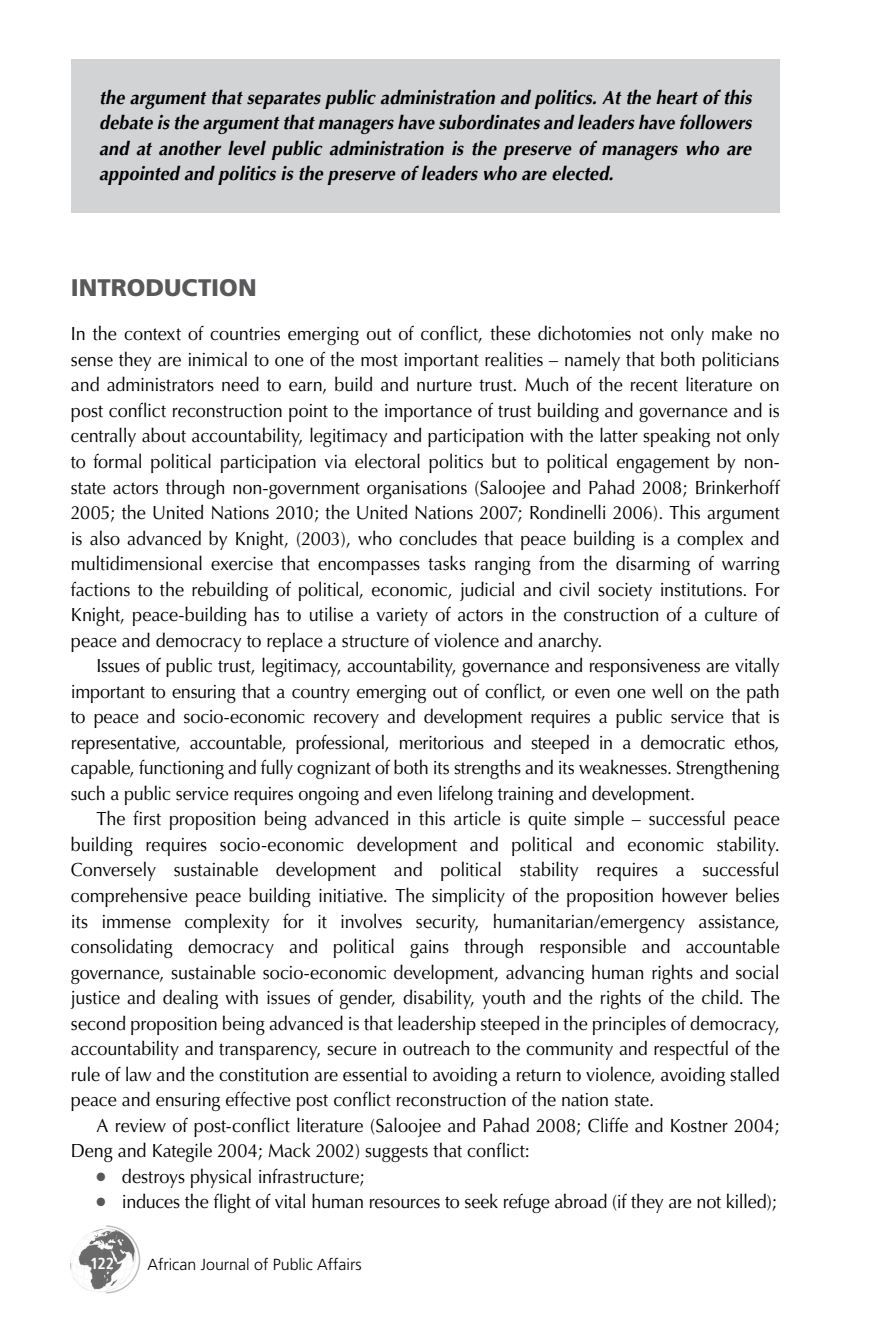
<style>
.page{position:relative;width:879px;height:1333px;background:#fff}
.page>*{position:absolute;margin:0;border:0;box-sizing:border-box;transform-origin:0 0}
.t1{font:900 24px "Frutiger";color:#58595b}
.t2{font:19px/25.6px "Optima";letter-spacing:-.01em;color:#000;text-align:justify;scale:.95 1}
.t3{font:italic 700 19px/25.6px "Optima";color:#000;text-align:justify;scale:.95 1}
.t4{font:300 16px "Frutiger";color:#000}
.t5{font:700 condensed 16px "Frutiger";color:#fff}
.s1{color:#58595b}
</style>
<div class="page">
<img style="left:70px;top:1228px;width:35px;height:64px">
<svg style="left:105px;top:1225px;width:36px;height:69px"></svg>
<div style="left:71px;top:60px;width:709px;height:153px;background:#d1d3d4"></div>
<p class="t3" style="left:99px;top:85px;width:688px">the argument that separates public administration and politics. At the heart of this debate is the argument that managers have subordinates and leaders have followers and at another level public administration is the preserve of managers who are appointed and politics is the preserve of leaders who are elected.</p>
<p class="t1" style="left:71px;top:273px;width:187px">INTRODUCTION</p>
<p class="t2" style="left:71px;top:321px;width:748px">In the context of countries emerging out of conflict, these dichotomies not only make no sense they are inimical to one of the most important realities – namely that both politicians and administrators need to earn, build and nurture trust. Much of the recent literature on post conflict reconstruction point to the importance of trust building and governance and is centrally about accountability, legitimacy and participation with the latter speaking not only to formal political participation via electoral politics but to political engagement by non&shy;state actors through non-government organisations (Saloojee and Pahad 2008; Brinkerhoff 2005; the United Nations 2010; the United Nations 2007; Rondinelli 2006). This argument is also advanced by Knight, (2003), who concludes that peace building is a complex and multidimensional exercise that encompasses tasks ranging from the disarming of warring factions to the rebuilding of political, economic, judicial and civil society institutions. For Knight, peace-building has to utilise a variety of actors in the construction of a culture of peace and democracy to replace a structure of violence and anarchy.</p>
<p class="t2" style="left:71px;top:653px;width:747px;text-indent:26px">Issues of public trust, legitimacy, accountability, governance and responsiveness are vitally important to ensuring that a country emerging out of conflict, or even one well on the path to peace and socio-economic recovery and development requires a public service that is representative, accountable, professional, meritorious and steeped in a democratic ethos, capable, functioning and fully cognizant of both its strengths and its weaknesses. Strengthening such a public service requires ongoing and even lifelong training and development.</p>
<p class="t2" style="left:71px;top:806px;width:748px;text-indent:26px">The first proposition being advanced in this article is quite simple – successful peace building requires socio-economic development and political and economic stability.<br>Conversely sustainable development and political stability requires a successful comprehensive peace building initiative. The simplicity of the proposition however belies its immense complexity for it involves security, humanitarian/emergency assistance, consolidating democracy and political gains through responsible and accountable governance, sustainable socio-economic development, advancing human rights and social justice and dealing with issues of gender, disability, youth and the rights of the child. The second proposition being advanced is that leadership steeped in the principles of democracy, accountability and transparency, secure in outreach to the community and respectful of the rule of law and the constitution are essential to avoiding a return to violence, avoiding stalled peace and ensuring effective post conflict reconstruction of the nation state.</p>
<p class="t2" style="left:71px;top:1112px;width:747px;text-indent:26px">A review of post-conflict literature (Saloojee and Pahad 2008; Cliffe and Kostner 2004;<br>Deng and Kategile 2004; Mack 2002) suggests that conflict:</p>
<p class="t2" style="left:96px;top:1163px;width:284px"><span class="s1">●</span> destroys physical infrastructure;</p>
<p class="t2" style="left:96px;top:1189px;width:718px"><span class="s1">●</span> induces the flight of vital human resources to seek refuge abroad (if they are not killed);</p>
<p class="t5" style="left:90px;top:1254px;width:26px">122</p>
<p class="t4" style="left:147px;top:1254px;width:216px">African Journal of Public Affairs</p>
</div>
